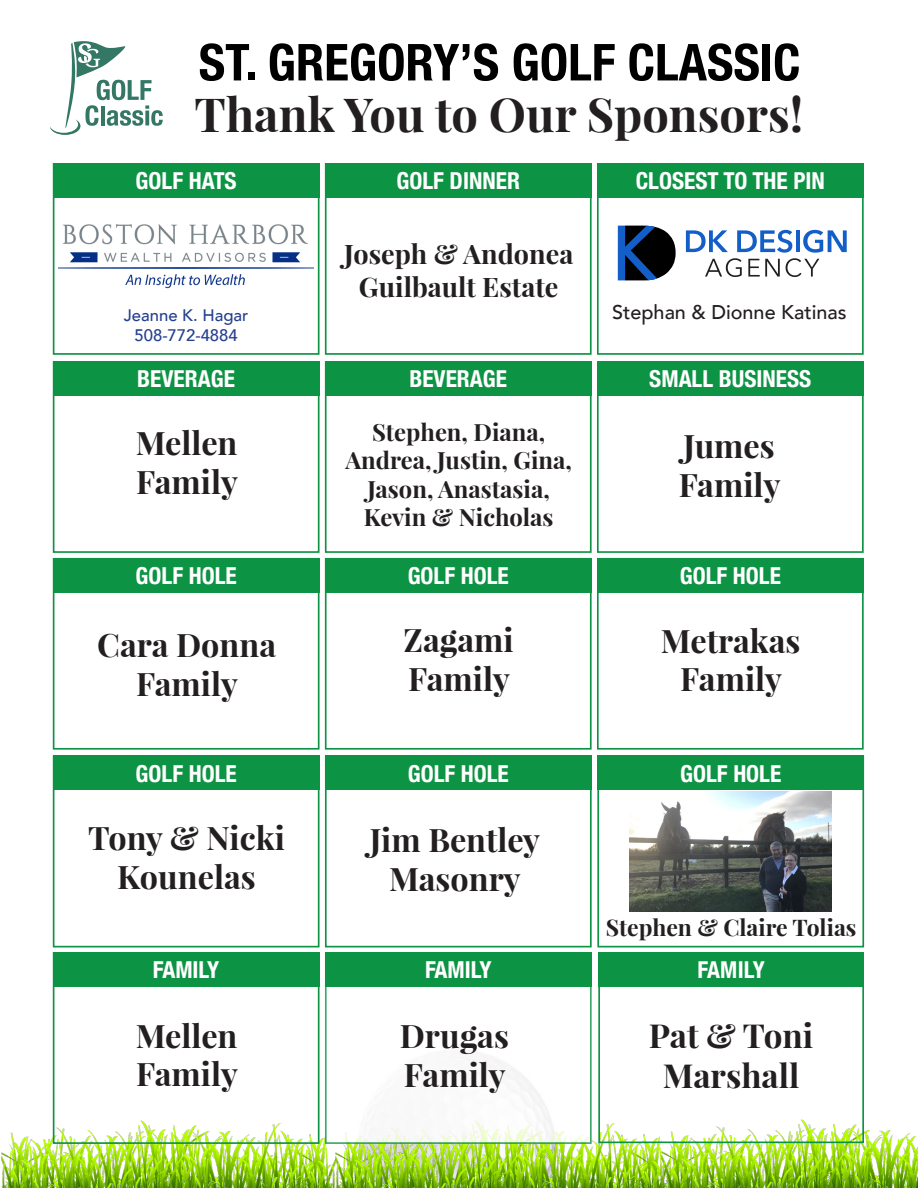
<style>
.page{position:relative;width:918px;height:1188px;background:#fff}
.page>*{position:absolute;margin:0;border:0;box-sizing:border-box;transform-origin:0 0}
.label{font:700 condensed 51px "Helvetica Neue";color:#000}
.Names{font:700 47.1px "Playfair Display";color:#231f20}
.Names-2{font:700 33.15px/39.9px "Playfair Display";color:#231f20;text-align:center}
.Names-3{font:700 32.4px/38.8px "Playfair Display";color:#231f20}
.Names-4{font:700 27px "Playfair Display";color:#231f20}
.Names-5{font:700 23.85px/28.7px "Playfair Display";color:#231f20;text-align:center}
.t1{font:700 condensed 23.4px "Helvetica Neue";color:#fff}
.t2{font:700 condensed 23.25px "Helvetica Neue";letter-spacing:.01em;color:#fff}
.Names-6{font:700 22.95px "Playfair Display";color:#231f20}
.t3{font:500 19.8px "Avenir";color:#231f20}
.t4{font:500 16.65px "Avenir";color:#253f8e}
</style>
<div class="page">
<img style="left:2px;top:1119px;width:660px;height:69px">
<img style="left:662px;top:1119px;width:256px;height:69px">
<div style="left:598px;top:952px;width:266px;height:34px;background:#0d9344"></div>
<div style="left:598px;top:952px;width:266px;height:191px;border:2px solid #0d9344"></div>
<div style="left:597px;top:163px;width:267px;height:34px;background:#0d9344"></div>
<svg style="left:686px;top:230px;width:161px;height:47px"></svg>
<svg style="left:625px;top:226px;width:51px;height:54px"></svg>
<div style="left:618px;top:226px;width:7px;height:54px;background:#145fc7"></div>
<div style="left:597px;top:163px;width:267px;height:192px;border:2px solid #0d9344"></div>
<div style="left:53px;top:361px;width:267px;height:34px;background:#0d9344"></div>
<div style="left:53px;top:361px;width:267px;height:192px;border:2px solid #0d9344"></div>
<div style="left:53px;top:163px;width:267px;height:34px;background:#0d9344"></div>
<div style="left:53px;top:163px;width:267px;height:192px;border:2px solid #0d9344"></div>
<img style="left:58px;top:224px;width:256px;height:64px">
<div style="left:325px;top:163px;width:267px;height:34px;background:#0d9344"></div>
<div style="left:325px;top:163px;width:267px;height:192px;border:2px solid #0d9344"></div>
<div style="left:325px;top:361px;width:267px;height:34px;background:#0d9344"></div>
<div style="left:325px;top:361px;width:267px;height:192px;border:2px solid #0d9344"></div>
<div style="left:53px;top:558px;width:267px;height:34px;background:#0d9344"></div>
<div style="left:53px;top:558px;width:267px;height:192px;border:2px solid #0d9344"></div>
<div style="left:597px;top:361px;width:267px;height:34px;background:#0d9344"></div>
<div style="left:597px;top:361px;width:267px;height:192px;border:2px solid #0d9344"></div>
<div style="left:325px;top:558px;width:267px;height:34px;background:#0d9344"></div>
<div style="left:325px;top:558px;width:267px;height:192px;border:2px solid #0d9344"></div>
<div style="left:597px;top:558px;width:267px;height:34px;background:#0d9344"></div>
<div style="left:597px;top:558px;width:267px;height:192px;border:2px solid #0d9344"></div>
<div style="left:325px;top:952px;width:267px;height:192px;background:#fff;border:2px solid #0d9344"></div>
<div style="left:53px;top:756px;width:267px;height:34px;background:#0d9344"></div>
<div style="left:53px;top:756px;width:267px;height:191px;border:2px solid #0d9344"></div>
<div style="left:53px;top:952px;width:267px;height:34px;background:#0d9344"></div>
<div style="left:53px;top:952px;width:267px;height:192px;border:2px solid #0d9344"></div>
<div style="left:325px;top:756px;width:267px;height:34px;background:#0d9344"></div>
<div style="left:325px;top:756px;width:267px;height:191px;border:2px solid #0d9344"></div>
<div style="left:597px;top:756px;width:267px;height:34px;background:#0d9344"></div>
<div style="left:597px;top:756px;width:267px;height:191px;border:2px solid #0d9344"></div>
<img style="left:629px;top:791px;width:203px;height:121px">
<svg style="left:50px;top:41px;width:113px;height:94px"></svg>
<div style="left:325px;top:952px;width:267px;height:34px;background:#0d9344"></div>
<p class="label" style="left:199px;top:20px;width:603px">ST. GREGORY’S GOLF CLASSIC</p>
<p class="Names" style="left:195px;top:84px;width:610px">Thank You to Our Sponsors!</p>
<p class="t1" style="left:136px;top:162px;width:103px">GOLF HATS</p>
<p class="t1" style="left:396px;top:162px;width:125px">GOLF DINNER</p>
<p class="t1" style="left:636px;top:162px;width:191px">CLOSEST TO THE PIN</p>
<p class="Names-4" style="left:344px;top:237px;width:231px">Joseph &amp; Andonea</p>
<p class="Names-4" style="left:359px;top:270px;width:201px">Guilbault Estate</p>
<p class="t4" style="left:124px;top:301px;width:126px">Jeanne K. Hagar</p>
<p class="t4" style="left:135px;top:321px;width:105px">508-772-4884</p>
<p class="t3" style="left:612px;top:295px;width:236px">Stephan &amp; Dionne Katinas</p>
<p class="t1" style="left:137px;top:360px;width:99px">BEVERAGE</p>
<p class="Names-3" style="left:136px;top:424px;width:103px">Mellen</p>
<p class="Names-3" style="left:136px;top:463px;width:103px">Family</p>
<p class="t1" style="left:409px;top:360px;width:99px">BEVERAGE</p>
<p class="Names-5" style="left:345px;top:417px;width:228px">Stephen, Diana,<br>Andrea, Justin, Gina,<br>Jason, Anastasia,<br>Kevin &amp; Nicholas</p>
<p class="t1" style="left:649px;top:360px;width:164px">SMALL BUSINESS</p>
<p class="Names-3" style="left:679px;top:427px;width:103px">Jumes<br>Family</p>
<p class="t1" style="left:136px;top:556px;width:103px">GOLF HOLE</p>
<p class="t1" style="left:408px;top:556px;width:103px">GOLF HOLE</p>
<p class="t1" style="left:680px;top:556px;width:103px">GOLF HOLE</p>
<p class="Names-3" style="left:97px;top:626px;width:180px">Cara Donna</p>
<p class="Names-3" style="left:136px;top:664px;width:103px">Family</p>
<p class="Names-3" style="left:404px;top:620px;width:112px">Zagami</p>
<p class="Names-3" style="left:408px;top:659px;width:103px">Family</p>
<p class="Names-3" style="left:661px;top:621px;width:141px">Metrakas</p>
<p class="Names-3" style="left:680px;top:660px;width:103px">Family</p>
<p class="t1" style="left:136px;top:754px;width:103px">GOLF HOLE</p>
<p class="t1" style="left:408px;top:754px;width:103px">GOLF HOLE</p>
<p class="t1" style="left:680px;top:754px;width:103px">GOLF HOLE</p>
<p class="Names-3" style="left:88px;top:818px;width:198px">Tony &amp; Nicki</p>
<p class="Names-3" style="left:117px;top:857px;width:140px">Kounelas</p>
<p class="Names-3" style="left:370px;top:820px;width:172px">Jim Bentley</p>
<p class="Names-3" style="left:389px;top:859px;width:133px">Masonry</p>
<p class="Names-6" style="left:606px;top:913px;width:252px">Stephen &amp; Claire Tolias</p>
<p class="t1" style="left:153px;top:951px;width:68px">FAMILY</p>
<p class="t1" style="left:425px;top:951px;width:68px">FAMILY</p>
<p class="t2" style="left:697px;top:951px;width:69px">FAMILY</p>
<p class="Names-3" style="left:136px;top:1016px;width:103px">Mellen</p>
<p class="Names-3" style="left:136px;top:1055px;width:103px">Family</p>
<p class="Names-3" style="left:400px;top:1016px;width:111px">Drugas<br>Family</p>
<p class="Names-2" style="left:649px;top:1015px;width:166px">Pat &amp; Toni<br>Marshall</p>
</div>
